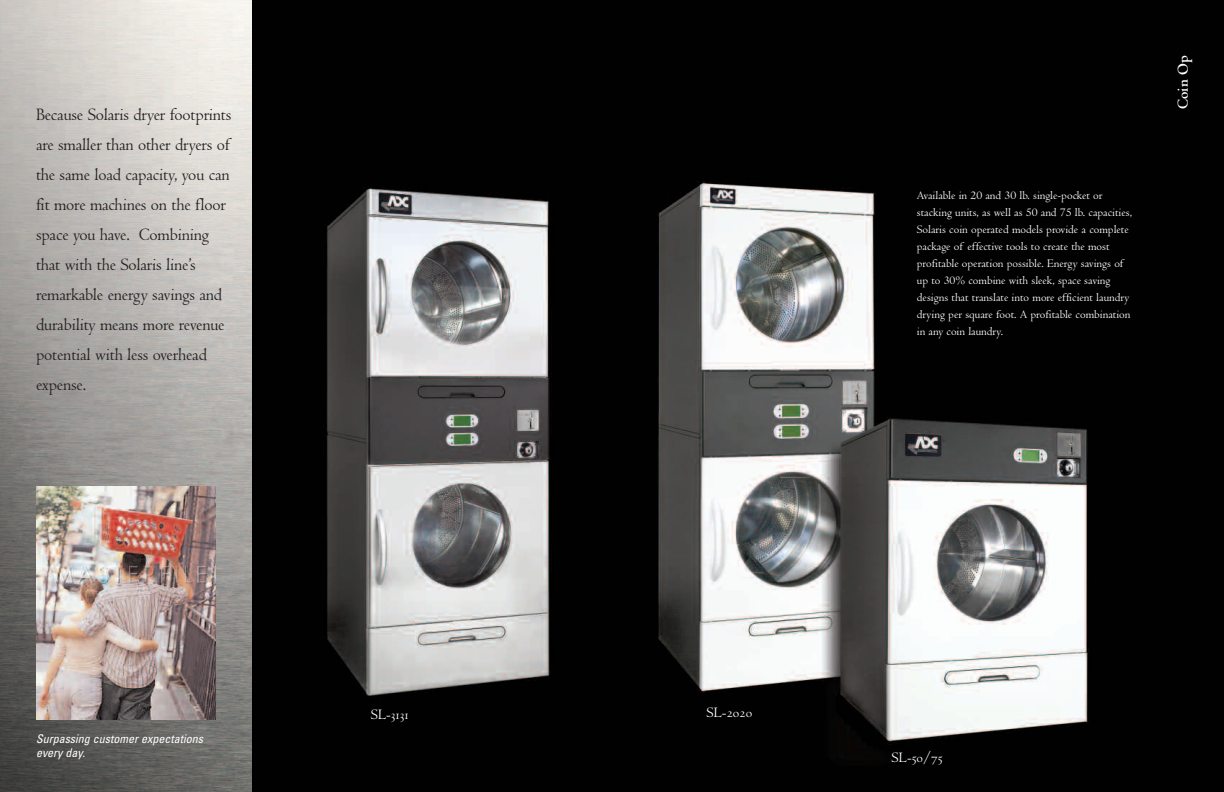
<style>
.page{position:relative;width:1224px;height:792px;background:#fff}
.page>*{position:absolute;margin:0;border:0;box-sizing:border-box;transform-origin:0 0}
.t1{font:18px/30px "Centaur";letter-spacing:-.01em;color:#231f20}
.t2{font:700 16px "Centaur";color:#fff}
.t3{font:15px "Centaur MT SC";color:#fff}
.t4{font:12px/17px "Centaur";color:#fff}
.t5{font:italic condensed 12px/14.4px "Univers";color:#fff}
</style>
<div class="page">
<img style="left:252px;top:0;width:972px;height:792px">
<img style="left:0;top:0;width:252px;height:792px">
<img style="left:36px;top:486px;width:180px;height:234px">
<p class="t1" style="left:36px;top:102px;width:197px">Because Solaris dryer footprints are smaller than other dryers of the same load capacity, you can fit more machines on the floor space you have. Combining that with the Solaris line’s remarkable energy savings and durability means more revenue potential with less overhead expense.</p>
<p class="t5" style="left:36px;top:732px;width:169px">Surpassing customer expectations every day.</p>
<p class="t3" style="left:371px;top:709px;width:39px">SL-3131</p>
<p class="t3" style="left:707px;top:707px;width:47px">SL-2020</p>
<p class="t4" style="left:917px;top:189px;width:217px">Available in 20 and 30 lb. single-pocket or stacking units, as well as 50 and 75 lb. capacities, Solaris coin operated models provide a complete package of effective tools to create the most profitable operation possible. Energy savings of up to 30% combine with sleek, space saving designs that translate into more efficient laundry drying per square foot. A profitable combination in any coin laundry.</p>
<h2 class="t2" style="left:1177px;top:109px;width:55px;rotate:-90deg">Coin Op</h2>
<p class="t3" style="left:892px;top:752px;width:53px">SL-50/75</p>
</div>
